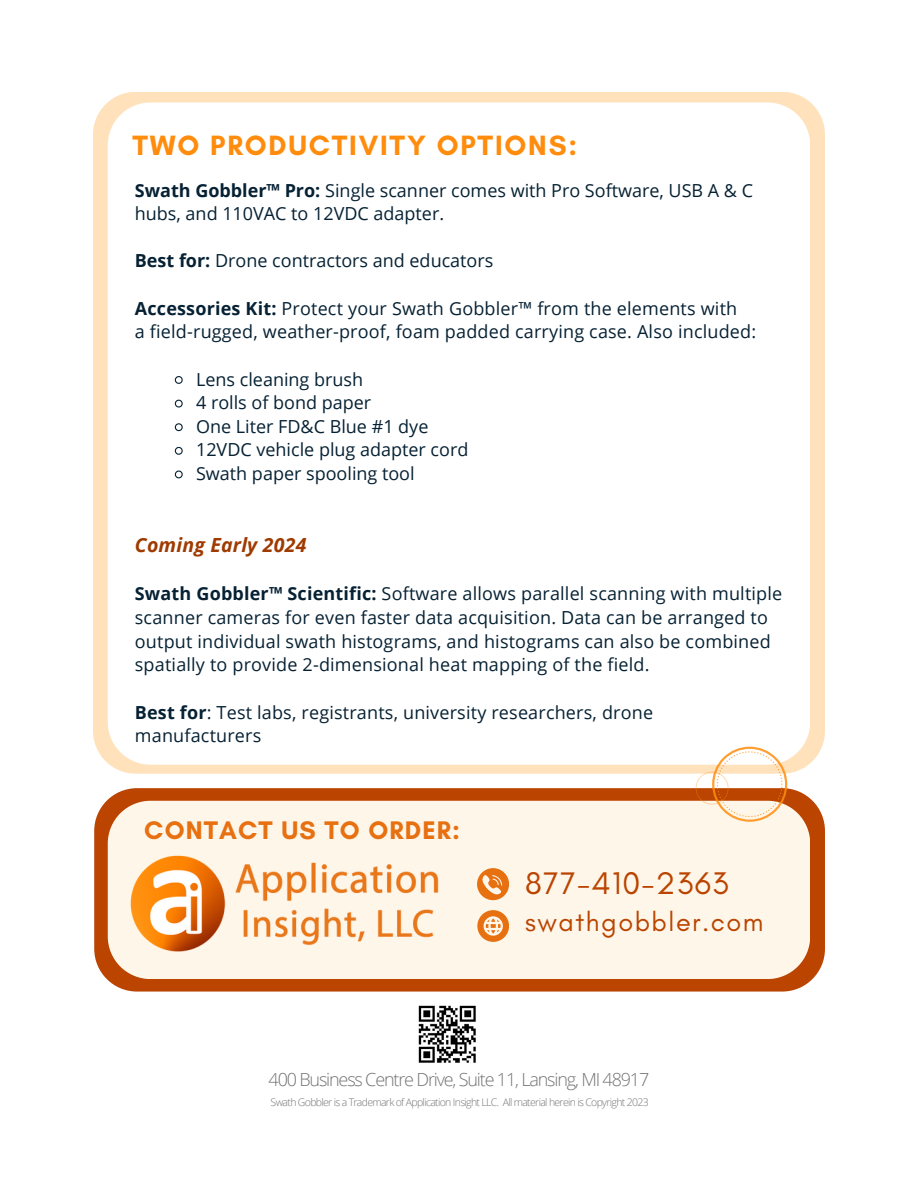
<style>
.page{position:relative;width:918px;height:1188px;background:#fff}
.page>*{position:absolute;margin:0;border:0;box-sizing:border-box;transform-origin:0 0}
.t1{font:31.95px "Glacial Indifference";letter-spacing:.04em;color:#ba4400}
.t2{font:700 28.5px "Glacial Indifference";letter-spacing:.065em;color:#ff8c0c}
.t3{font:27px "Glacial Indifference";letter-spacing:.055em;color:#ba4400}
.t4{font:700 25.95px "Glacial Indifference";letter-spacing:.045em;color:#e77010}
.t5{font:italic 700 19.5px "Open Sans";letter-spacing:.01em;color:#9f3a00}
.t6{font:18px/23.7px "Open Sans";letter-spacing:.01em;color:#062133}
.t7{font:300 18px "Open Sans";letter-spacing:-.065em;color:#737373}
.t8{font:300 10.5px "Open Sans";letter-spacing:-.065em;color:#737373}
.s1{font-weight:700}
</style>
<div class="page">
<svg style="left:93px;top:92px;width:732px;height:682px;fill:#ffe2bc"></svg>
<div style="left:108px;top:103px;width:702px;height:662px;background:#fff;border-radius:43px"></div>
<svg style="left:174px;top:376px;width:9px;height:8px"></svg>
<svg style="left:174px;top:399px;width:9px;height:9px"></svg>
<svg style="left:174px;top:423px;width:9px;height:9px"></svg>
<svg style="left:174px;top:446px;width:9px;height:9px"></svg>
<svg style="left:174px;top:470px;width:9px;height:9px"></svg>
<div style="left:94px;top:788px;width:731px;height:204px;background:#ba4400;border-radius:43px"></div>
<div style="left:108px;top:801px;width:702px;height:178px;background:#fff6ea"></div>
<svg style="left:477px;top:868px;width:32px;height:32px"></svg>
<svg style="left:477px;top:910px;width:32px;height:32px"></svg>
<img style="left:129px;top:847px;width:332px;height:112px">
<svg style="left:696px;top:747px;width:91px;height:75px"></svg>
<img style="left:418px;top:1005px;width:58px;height:58px">
<p class="t2" style="left:132px;top:128px;width:446px">TWO PRODUCTIVITY OPTIONS:</p>
<p class="t6" style="left:135px;top:178px;width:620px"><span class="s1">Swath Gobbler™ Pro:</span> Single scanner comes with Pro Software, USB A &amp; C hubs, and 110VAC to 12VDC adapter.</p>
<p class="t6" style="left:135px;top:249px;width:360px"><span class="s1">Best for:</span> Drone contractors and educators</p>
<p class="t6" style="left:135px;top:296px;width:604px"><span class="s1">Accessories Kit:</span> Protect your Swath Gobbler™ from the elements with</p>
<p class="t6" style="left:135px;top:320px;width:623px">a field-rugged, weather-proof, foam padded carrying case. Also included:</p>
<p class="t6" style="left:196px;top:367px;width:169px">Lens cleaning brush</p>
<p class="t6" style="left:196px;top:390px;width:177px">4 rolls of bond paper</p>
<p class="t6" style="left:196px;top:414px;width:234px">One Liter FD&amp;C Blue #1 dye</p>
<p class="t6" style="left:196px;top:438px;width:274px">12VDC vehicle plug adapter cord</p>
<p class="t6" style="left:196px;top:461px;width:220px">Swath paper spooling tool</p>
<p class="t5" style="left:135px;top:531px;width:173px">Coming Early 2024</p>
<p class="t6" style="left:135px;top:582px;width:649px"><span class="s1">Swath Gobbler™ Scientific:</span> Software allows parallel scanning with multiple scanner cameras for even faster data acquisition. Data can be arranged to output individual swath histograms, and histograms can also be combined spatially to provide 2-dimensional heat mapping of the field.</p>
<p class="t6" style="left:135px;top:700px;width:520px"><span class="s1">Best for</span>: Test labs, registrants, university researchers, drone manufacturers</p>
<p class="t4" style="left:144px;top:814px;width:317px">CONTACT US TO ORDER:</p>
<p class="t1" style="left:525px;top:864px;width:205px">877-410-2363</p>
<p class="t3" style="left:525px;top:906px;width:240px">swathgobbler.com</p>
<p class="t7" style="left:269px;top:1067px;width:382px">400 Business Centre Drive, Suite 11, Lansing, MI 48917</p>
<p class="t8" style="left:271px;top:1095px;width:380px">Swath Gobbler is a Trademark ofApplication Insight LLC. All material herein is Copyright 2023</p>
</div>
